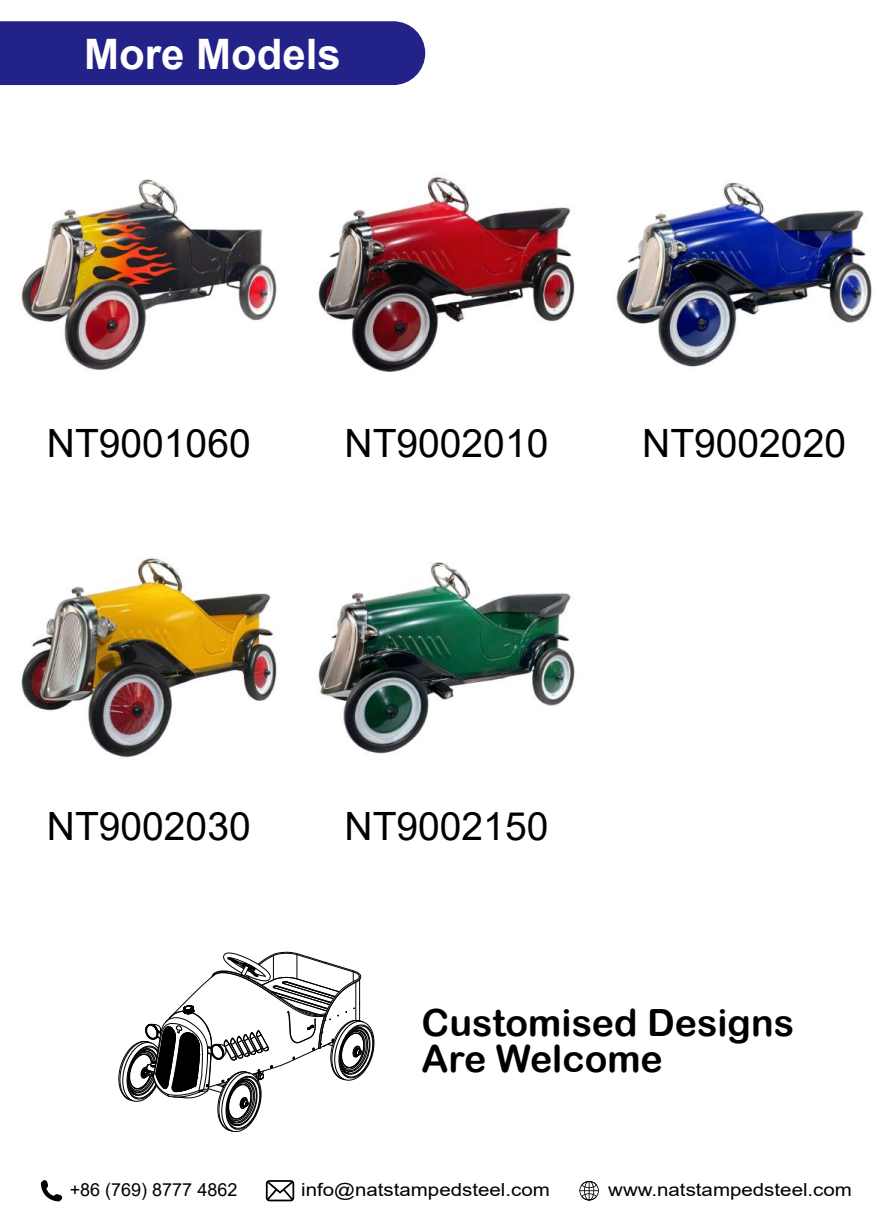
<style>
.page{position:relative;width:893px;height:1212px;background:#fff}
.page>*{position:absolute;margin:0;border:0;box-sizing:border-box;transform-origin:0 0}
.t1{font:700 42px "Arial";color:#fff}
.t2{font:39px "Arial";color:#000}
.t3{font:37.5px/36px "Arial Rounded MT Bold";color:#000}
.t4{font:18px "Arial";color:#000;scale:1.14 1}
.t5{font:18px "Arial";color:#000}
</style>
<div class="page">
<svg style="left:266px;top:1180px;width:28px;height:21px"></svg>
<svg style="left:579px;top:1181px;width:20px;height:19px"></svg>
<svg style="left:41px;top:1180px;width:21px;height:21px"></svg>
<img style="left:21px;top:558px;width:554px;height:200px">
<img style="left:21px;top:177px;width:851px;height:195px">
<svg style="left:118px;top:951px;width:257px;height:181px"></svg>
<div style="left:0;top:21px;width:425px;height:64px;background:#232288"></div>
<h1 class="t1" style="left:84px;top:25px;width:258px">More Models</h1>
<h2 class="t2" style="left:47px;top:416px;width:205px">NT9001060</h2>
<h2 class="t2" style="left:345px;top:416px;width:205px">NT9002010</h2>
<h2 class="t2" style="left:642px;top:416px;width:205px">NT9002020</h2>
<h2 class="t2" style="left:47px;top:799px;width:205px">NT9002030</h2>
<h2 class="t2" style="left:345px;top:799px;width:205px">NT9002150</h2>
<h3 class="t3" style="left:422px;top:1004px;width:374px">Customised Designs<br>Are Welcome</h3>
<p class="t5" style="left:70px;top:1177px;width:169px">+86 (769) 8777 4862</p>
<p class="t4" style="left:301px;top:1177px;width:220px">info@natstampedsteel.com</p>
<p class="t4" style="left:608px;top:1177px;width:215px">www.natstampedsteel.com</p>
</div>
